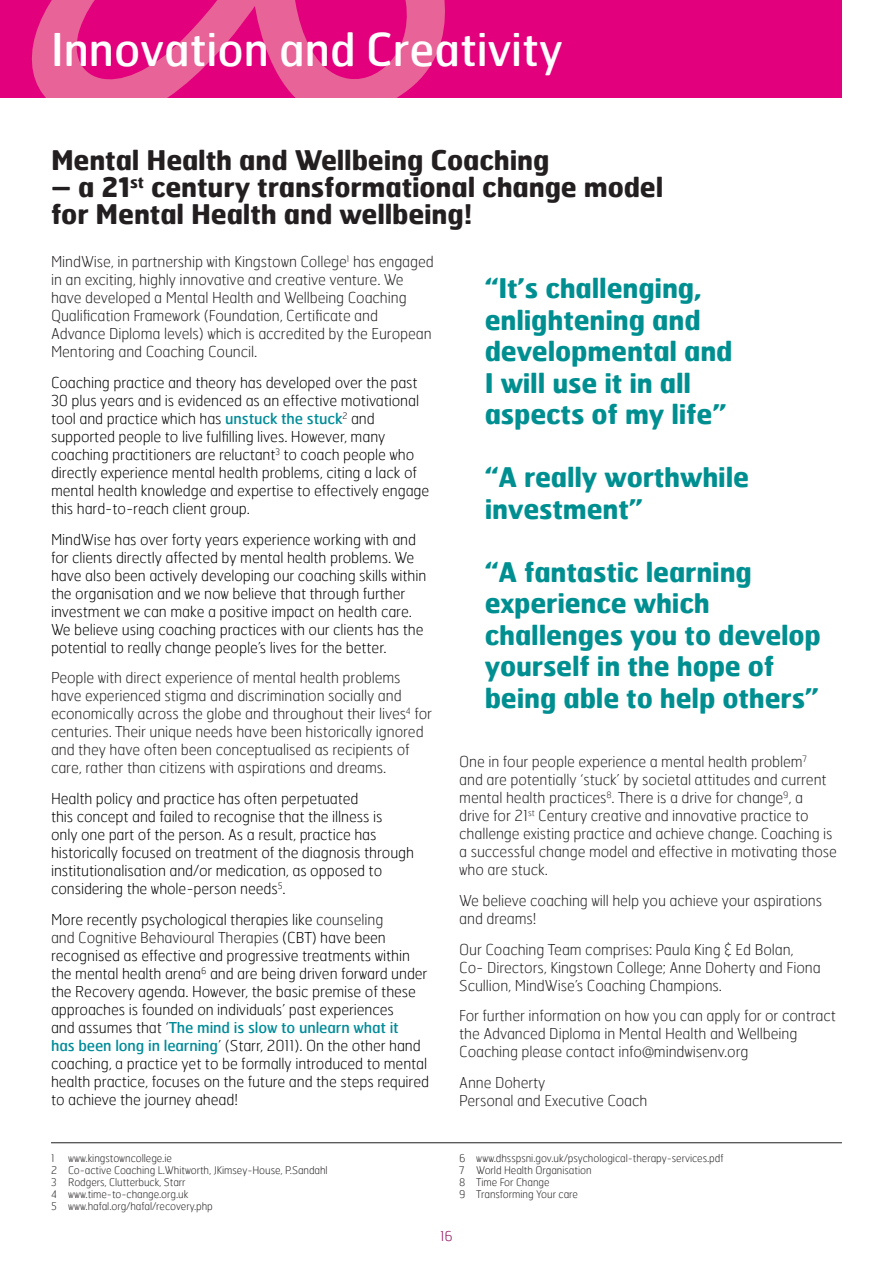
<style>
.page{position:relative;width:893px;height:1263px;background:#fff}
.page>*{position:absolute;margin:0;border:0;box-sizing:border-box;transform-origin:0 0}
.t1{font:45px "Hermes";color:#fff}
.t2{font:700 27px/31.5px "Hermes";letter-spacing:-.005em;color:#008f91}
.t3{font:700 27px/27px "Hermes";letter-spacing:-.005em;color:#231f20}
.t4{font:100 15px/18px "Hermes";letter-spacing:-.005em;color:#000}
.t5{font:100 15px/18px "Hermes";letter-spacing:-.005em;color:#231f20}
.t6{font:100 13.5px "Hermes";color:#8c0052}
.t7{font:100 10.5px/12px "Hermes";letter-spacing:-.005em;color:#231f20}
.s1{font-weight:400;color:#008c99}
.s2{color:#231f20}
</style>
<div class="page">
<div style="left:0;top:0;width:842px;height:98px;background:#e2007c"></div>
<svg style="left:31px;top:0;width:414px;height:98px"></svg>
<hr style="left:51px;top:1142px;width:791px;height:1px;background:#231f20">
<h1 class="t1" style="left:51px;top:21px;width:513px">Innovation and Creativity</h1>
<h2 class="t3" style="left:51px;top:146px;width:500px">Mental Health and Wellbeing Coaching</h2>
<h2 class="t3" style="left:51px;top:173px;width:614px">– a 21<sup>st</sup> century transformational change model for Mental Health and wellbeing!</h2>
<p class="t5" style="left:51px;top:252px;width:384px">MindWise, in partnership with Kingstown College<sup>1</sup> has engaged in an exciting, highly innovative and creative venture. We have developed a Mental Health and Wellbeing Coaching Qualification Framework (Foundation, Certificate and Advance Diploma levels) which is accredited by the European Mentoring and Coaching Council.</p>
<p class="t4" style="left:51px;top:373px;width:380px">Coaching practice and theory has developed over the past 30 plus years and is evidenced as an effective motivational tool and practice which has <span class="s1">unstuck the stuck</span><sup>2</sup> and supported people to live fulfilling lives. However, many coaching practitioners are reluctant<sup>3</sup> to coach people who directly experience mental health problems, citing a lack of mental health knowledge and expertise to effectively engage this hard-to-reach client group.</p>
<p class="t4" style="left:51px;top:530px;width:377px">MindWise has over forty years experience working with and for clients directly affected by mental health problems. We have also been actively developing our coaching skills within the organisation and we now believe that through further investment we can make a positive impact on health care.<br>We believe using coaching practices with our clients has the potential to really change people’s lives for the better.</p>
<p class="t5" style="left:51px;top:669px;width:383px">People with direct experience of mental health problems have experienced stigma and discrimination socially and economically across the globe and throughout their lives<sup>4</sup> for centuries. Their unique needs have been historically ignored and they have often been conceptualised as recipients of care, rather than citizens with aspirations and dreams.</p>
<p class="t4" style="left:51px;top:789px;width:364px">Health policy and practice has often perpetuated<br>this concept and failed to recognise that the illness is<br>only one part of the person. As a result, practice has historically focused on treatment of the diagnosis through institutionalisation and/or medication, as opposed to considering the whole-person needs<sup>5</sup>.</p>
<p class="t4" style="left:51px;top:910px;width:380px">More recently psychological therapies like <span class="s2">counseling<br>and Cognitive Behavioural Therapies</span> (CBT) have been recognised as effective and progressive treatments within the mental health arena<sup>6</sup> and are being driven forward under the Recovery agenda. However, the basic premise of these approaches is founded on individuals’ past experiences<br>and assumes that ‘<span class="s1">The mind is slow to unlearn what it<br>has been long in learning</span>’ (Starr, 2011). On the other hand coaching, a practice yet to be formally introduced to mental health practice, focuses on the future and the steps required to achieve the journey ahead!</p>
<h2 class="t2" style="left:485px;top:271px;width:249px">“It’s challenging, enlightening and developmental and<br>I will use it in all aspects of my life”</h2>
<h2 class="t2" style="left:485px;top:460px;width:266px">“A really worthwhile investment”</h2>
<h2 class="t2" style="left:485px;top:555px;width:338px">“A fantastic learning experience which challenges you to develop yourself in the hope of being able to help others”</h2>
<p class="t5" style="left:459px;top:752px;width:379px">One in four people experience a mental health problem<sup>7<br></sup>and are potentially ‘stuck’ by societal attitudes and current mental health practices<sup>8</sup>. There is a drive for change<sup>9</sup>, a drive for 21<sup>st</sup> Century creative and innovative practice to challenge existing practice and achieve change. Coaching is a successful change model and effective in motivating those who are stuck.</p>
<p class="t5" style="left:459px;top:891px;width:364px">We believe coaching will help you achieve your aspirations and dreams!</p>
<p class="t5" style="left:459px;top:940px;width:363px">Our Coaching Team comprises: Paula King &amp; Ed Bolan,<br>Co- Directors, Kingstown College; Anne Doherty and Fiona<br>Scullion, MindWise’s Coaching Champions.</p>
<p class="t5" style="left:459px;top:1006px;width:378px">For further information on how you can apply for or contract the Advanced Diploma in Mental Health and Wellbeing<br>Coaching please contact info@mindwisenv.org</p>
<p class="t5" style="left:459px;top:1073px;width:190px">Anne Doherty<br>Personal and Executive Coach</p>
<p class="t7" style="left:51px;top:1152px;width:5px">1</p>
<p class="t7" style="left:51px;top:1152px;width:278px;text-indent:17px">www.kingstowncollege.ie<br>2 Co-active Coaching L.Whitworth, JKimsey-House, P.Sandahl 3 Rodgers, Clutterbuck, Starr<br>4 www.time-to-change.org.uk<br>5 www.hafal.org/hafal/recovery.php</p>
<p class="t7" style="left:459px;top:1152px;width:266px">6 www.dhsspsni.gov.uk/psychological-therapy-services.pdf 7 World Health Organisation<br>8 Time For Change<br>9 Transforming Your care</p>
<p class="t6" style="left:440px;top:1227px;width:14px">16</p>
</div>
